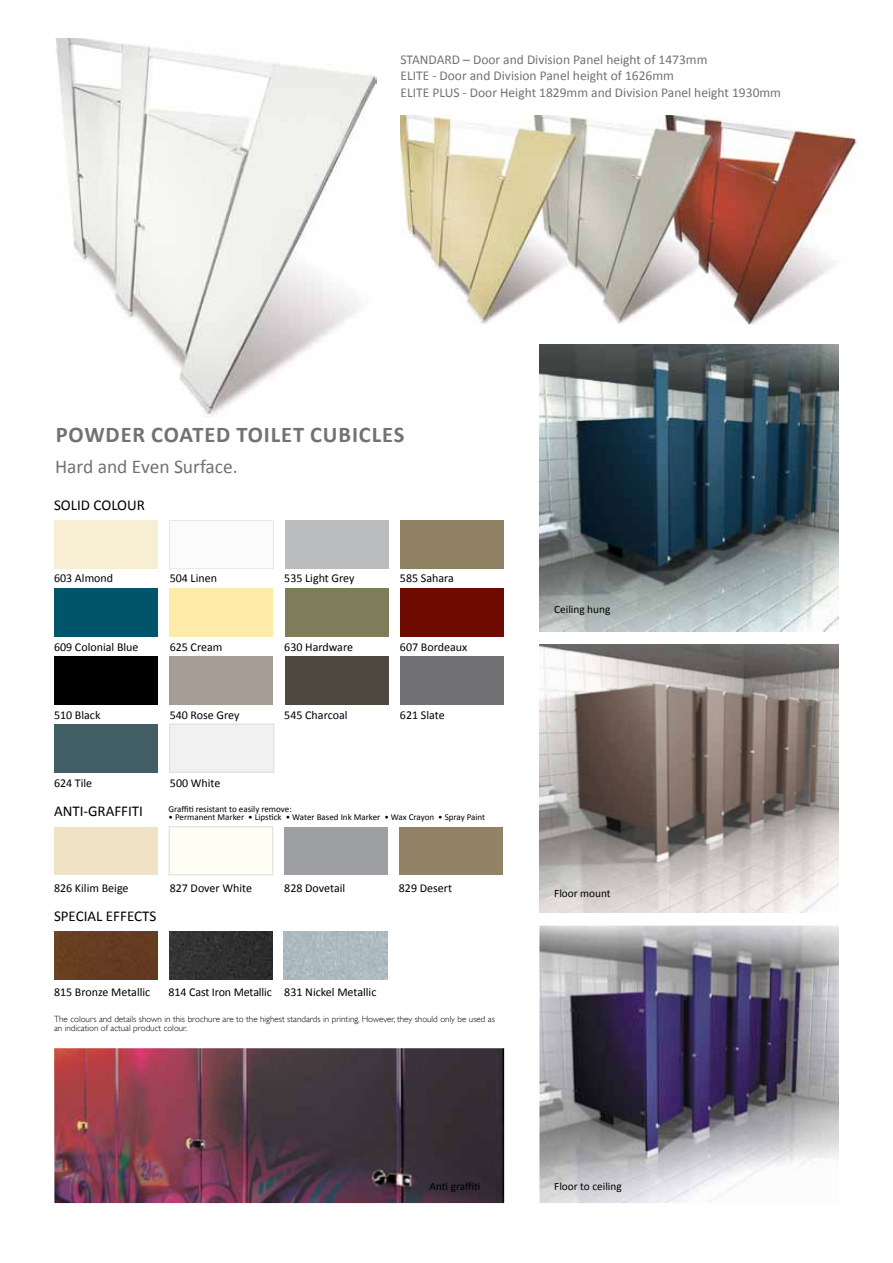
<style>
.page{position:relative;width:893px;height:1263px;background:#fff}
.page>*{position:absolute;margin:0;border:0;box-sizing:border-box;transform-origin:0 0}
.t1{font:700 22.5px "Calibri";letter-spacing:.04em;color:#727272}
.t2{font:19.5px "Calibri";color:#727272}
.t3{font:15px "Calibri";color:#000}
.t4{font:13.5px/16.2px "Calibri";color:#727272}
.t5{font:12px "Calibri";color:#000}
.t6{font:11.25px "Calibri";color:#000}
.t7{font:300 9px/9px "Gill Sans";color:#000}
.t8{font:9px "Calibri";color:#000}
</style>
<div class="page">
<img style="left:55px;top:38px;width:322px;height:379px">
<img style="left:400px;top:115px;width:457px;height:210px">
<img style="left:54px;top:1048px;width:450px;height:155px">
<img style="left:539px;top:925px;width:300px;height:278px">
<img style="left:539px;top:344px;width:300px;height:287px">
<img style="left:539px;top:645px;width:300px;height:267px">
<div style="left:54px;top:588px;width:104px;height:49px;background:#00556a"></div>
<div style="left:169px;top:588px;width:104px;height:49px;background:#ffeba8"></div>
<div style="left:285px;top:588px;width:104px;height:49px;background:#7d7d5a"></div>
<div style="left:400px;top:588px;width:104px;height:49px;background:#6d0b01"></div>
<div style="left:54px;top:520px;width:104px;height:49px;background:#f7eed4"></div>
<div style="left:169px;top:520px;width:105px;height:49px;background:#fbfbfb;border:1px solid #e8e8e8"></div>
<div style="left:285px;top:520px;width:104px;height:49px;background:#babcbe"></div>
<div style="left:400px;top:520px;width:104px;height:49px;background:#8f8062"></div>
<div style="left:54px;top:724px;width:104px;height:48px;background:#415f65"></div>
<div style="left:54px;top:656px;width:104px;height:48px;background:#000"></div>
<div style="left:169px;top:656px;width:104px;height:48px;background:#a89d94"></div>
<div style="left:285px;top:656px;width:104px;height:48px;background:#4d493f"></div>
<div style="left:400px;top:656px;width:104px;height:48px;background:#717073"></div>
<div style="left:54px;top:827px;width:104px;height:48px;background:#f0e3c5"></div>
<div style="left:284px;top:827px;width:104px;height:48px;background:#9d9fa2"></div>
<div style="left:169px;top:826px;width:104px;height:49px;background:#fffef2;border:1px solid #ddd"></div>
<div style="left:399px;top:827px;width:104px;height:48px;background:#928366"></div>
<div style="left:54px;top:931px;width:103px;height:48px;background:#663c21"></div>
<img style="left:284px;top:931px;width:103px;height:48px">
<img style="left:169px;top:931px;width:103px;height:48px">
<div style="left:169px;top:723px;width:105px;height:50px;background:#f1f1f2;border:1px solid #ddd"></div>
<p class="t4" style="left:400px;top:51px;width:382px">STANDARD – Door and Division Panel height of 1473mm<br>ELITE - Door and Division Panel height of 1626mm<br>ELITE PLUS - Door Height 1829mm and Division Panel height 1930mm</p>
<h1 class="t1" style="left:56px;top:420px;width:349px">POWDER COATED TOILET CUBICLES</h1>
<h2 class="t2" style="left:55px;top:454px;width:184px">Hard and Even Surface.</h2>
<p class="t3" style="left:54px;top:496px;width:93px">SOLID COLOUR</p>
<p class="t5" style="left:54px;top:571px;width:61px">603 Almond</p>
<p class="t5" style="left:170px;top:571px;width:49px">504 Linen</p>
<p class="t5" style="left:284px;top:571px;width:72px">535 Light Grey</p>
<p class="t5" style="left:400px;top:571px;width:55px">585 Sahara</p>
<p class="t5" style="left:54px;top:639px;width:86px">609 Colonial Blue</p>
<p class="t5" style="left:170px;top:639px;width:54px">625 Cream</p>
<p class="t5" style="left:284px;top:639px;width:70px">630 Hardware</p>
<p class="t5" style="left:400px;top:639px;width:69px">607 Bordeaux</p>
<p class="t5" style="left:54px;top:707px;width:48px">510 Black</p>
<p class="t5" style="left:170px;top:707px;width:71px">540 Rose Grey</p>
<p class="t5" style="left:284px;top:707px;width:65px">545 Charcoal</p>
<p class="t5" style="left:400px;top:707px;width:46px">621 Slate</p>
<p class="t5" style="left:54px;top:776px;width:40px">624 Tile</p>
<p class="t5" style="left:170px;top:776px;width:52px">500 White</p>
<p class="t3" style="left:54px;top:802px;width:90px">ANTI-GRAFFITI</p>
<p class="t8" style="left:169px;top:803px;width:125px">Graffiti resistant to easily remove:</p>
<p class="t8" style="left:169px;top:812px;width:318px">• Permanent Marker • Lipstick • Water Based Ink Marker • Wax Crayon • Spray Paint</p>
<p class="t5" style="left:54px;top:880px;width:76px">826 Kilim Beige</p>
<p class="t3" style="left:54px;top:906px;width:104px">SPECIAL EFFECTS</p>
<p class="t5" style="left:170px;top:880px;width:84px">827 Dover White</p>
<p class="t5" style="left:284px;top:880px;width:62px">828 Dovetail</p>
<p class="t5" style="left:399px;top:880px;width:55px">829 Desert</p>
<p class="t5" style="left:54px;top:984px;width:98px">815 Bronze Metallic</p>
<p class="t5" style="left:169px;top:984px;width:105px">814 Cast Iron Metallic</p>
<p class="t5" style="left:284px;top:984px;width:94px">831 Nickel Metallic</p>
<p class="t7" style="left:54px;top:1015px;width:442px">The colours and details shown in this brochure are to the highest standards in printing. However, they should only be used as an indication of actual product colour.</p>
<p class="t6" style="left:554px;top:602px;width:58px">Ceiling hung</p>
<p class="t6" style="left:554px;top:886px;width:58px">Floor mount</p>
<p class="t6" style="left:430px;top:1179px;width:52px">Anti graffiti</p>
<p class="t6" style="left:554px;top:1179px;width:69px">Floor to ceiling</p>
</div>
